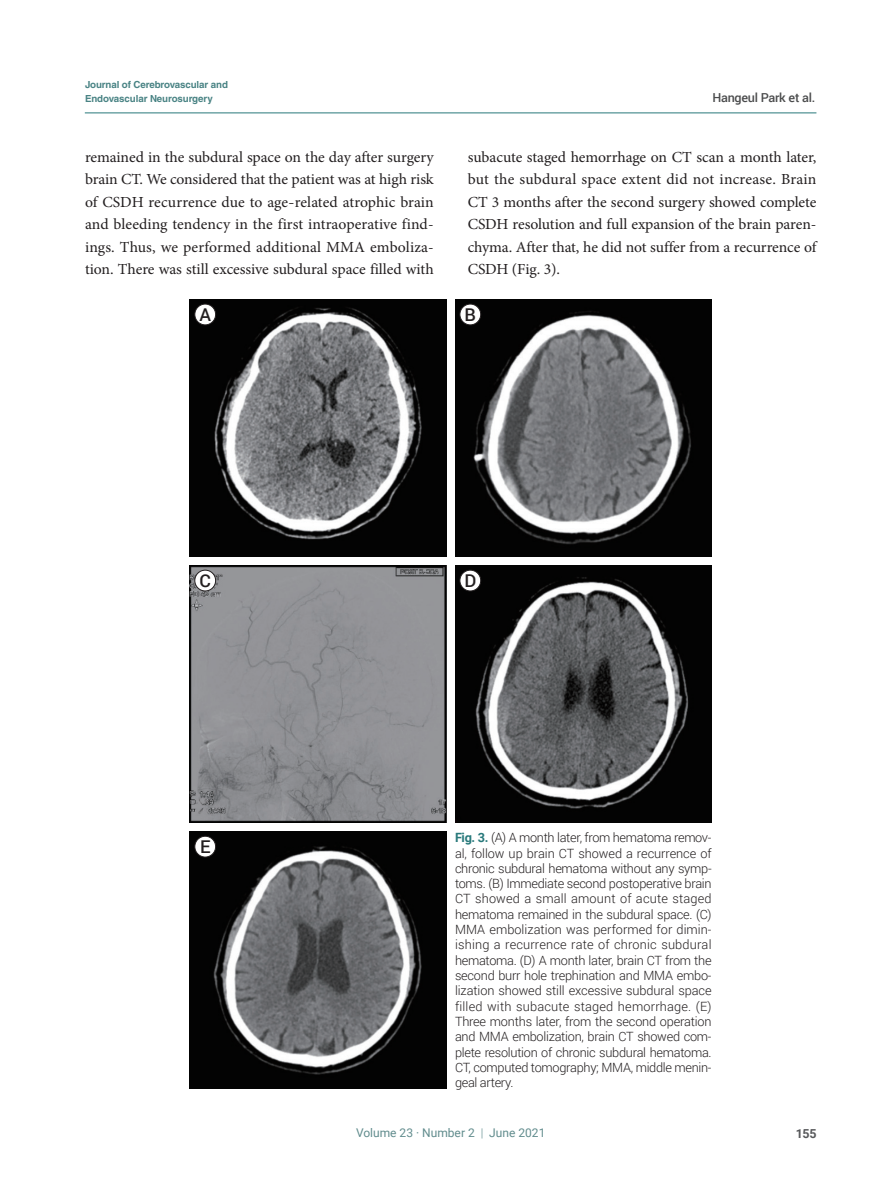
<style>
.page{position:relative;width:893px;height:1191px;background:#fff}
.page>*{position:absolute;margin:0;border:0;box-sizing:border-box;transform-origin:0 0}
.t1{font:500 17.7px "Roboto";color:#231f20}
.t2{font:15.3px/22.5px "Minion Pro";letter-spacing:-.005em;color:#231f20;text-align:justify}
.t3{font:300 12.75px/15.3px "Roboto";letter-spacing:-.025em;color:#231f20;text-align:justify}
.t4{font:500 12.3px "Roboto";letter-spacing:-.02em;color:#4b4c4d}
.t5{font:700 12.3px "Roboto";color:#57585a}
.t6{font:12px "Roboto";color:#618c8d}
.t7{font:700 9.75px/13.5px "Helvetica LT Std";letter-spacing:-.01em;color:#498384}
.s1{font-weight:700;color:#28797b}
.s2{font-weight:300}
</style>
<div class="page">
<hr style="left:85px;top:112px;width:731px;height:1px;background:#28797b">
<img style="left:190px;top:299px;width:256px;height:258px">
<div style="left:195px;top:304px;width:21px;height:21px;background:#fff;border-radius:50%"></div>
<div style="left:195px;top:304px;width:21px;height:21px;border:1px solid #231f20;border-radius:50%"></div>
<img style="left:455px;top:299px;width:257px;height:258px">
<div style="left:460px;top:304px;width:21px;height:21px;background:#fff;border-radius:50%"></div>
<div style="left:460px;top:304px;width:21px;height:21px;border:1px solid #231f20;border-radius:50%"></div>
<img style="left:190px;top:831px;width:256px;height:258px">
<div style="left:195px;top:836px;width:21px;height:21px;background:#fff;border-radius:50%"></div>
<div style="left:195px;top:836px;width:21px;height:21px;border:1px solid #231f20;border-radius:50%"></div>
<img style="left:190px;top:565px;width:256px;height:258px">
<div style="left:195px;top:570px;width:21px;height:21px;background:#fff;border-radius:50%"></div>
<div style="left:195px;top:570px;width:21px;height:21px;border:1px solid #231f20;border-radius:50%"></div>
<img style="left:455px;top:565px;width:257px;height:258px">
<div style="left:460px;top:570px;width:21px;height:21px;background:#fff;border-radius:50%"></div>
<div style="left:460px;top:570px;width:21px;height:21px;border:1px solid #231f20;border-radius:50%"></div>
<p class="t7" style="left:85px;top:78px;width:144px">Journal of Cerebrovascular and<br>Endovascular Neurosurgery</p>
<p class="t4" style="left:712px;top:89px;width:104px">Hangeul Park et al.</p>
<p class="t2" style="left:85px;top:145px;width:350px">remained in the subdural space on the day after surgery brain CT. We considered that the patient was at high risk of CSDH recurrence due to age-related atrophic brain and bleeding tendency in the first intraoperative find&shy;ings. Thus, we performed additional MMA emboliza&shy;tion. There was still excessive subdural space filled with</p>
<p class="t2" style="left:468px;top:145px;width:350px">subacute staged hemorrhage on CT scan a month later, but the subdural space extent did not increase. Brain CT 3 months after the second surgery showed complete CSDH resolution and full expansion of the brain paren&shy;chyma. After that, he did not suffer from a recurrence of CSDH (Fig. 3).</p>
<h1 class="t1" style="left:199px;top:302px;width:13px">A</h1>
<h1 class="t1" style="left:465px;top:302px;width:13px">B</h1>
<h1 class="t1" style="left:199px;top:568px;width:13px">C</h1>
<h1 class="t1" style="left:464px;top:568px;width:13px">D</h1>
<h1 class="t1" style="left:200px;top:834px;width:12px">E</h1>
<p class="t3" style="left:455px;top:829px;width:258px"><span class="s1">Fig. 3.</span> (A) A month later, from hematoma remov&shy;al, follow up brain CT showed a recurrence of chronic subdural hematoma without any symp&shy;toms. (B) Immediate second postoperative brain CT showed a small amount of acute staged hematoma remained in the subdural space. (C)<br>MMA embolization was performed for dimin&shy;ishing a recurrence rate of chronic subdural hematoma. (D) A month later, brain CT from the second burr hole trephination and MMA embo&shy;lization showed still excessive subdural space filled with subacute staged hemorrhage. (E)<br>Three months later, from the second operation and MMA embolization, brain CT showed com&shy;plete resolution of chronic subdural hematoma.<br>CT, computed tomography; MMA, middle menin&shy;geal artery.</p>
<p class="t6" style="left:356px;top:1124px;width:191px">Volume 23 · Number 2 <span class="s2">|</span> June 2021</p>
<p class="t5" style="left:796px;top:1124px;width:22px">155</p>
</div>
